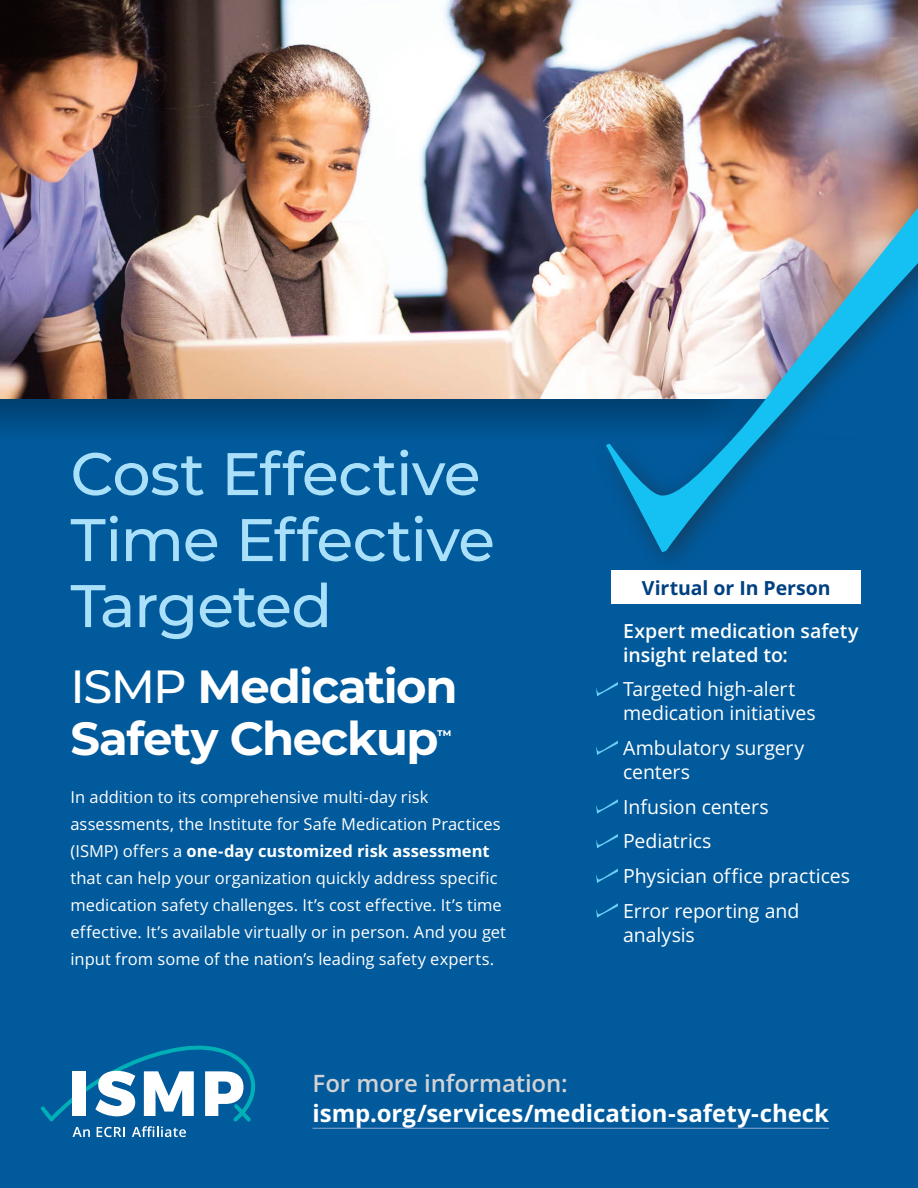
<style>
.page{position:relative;width:918px;height:1188px;background:#fff}
.page>*{position:absolute;margin:0;border:0;box-sizing:border-box;transform-origin:0 0}
.t1{font:500 60px/66px "Montserrat";letter-spacing:-.02em;color:#aae0f9}
.t2{font:700 46.5px/52.5px "Montserrat";letter-spacing:-.03em;color:#fff}
.t3{font:700 24px "Open Sans";letter-spacing:-.005em;color:#fff}
.t4{font:600 24px "Open Sans";letter-spacing:-.005em;color:#d1d2d4}
.t5{font:19.5px/34.7px "Open Sans";letter-spacing:-.005em;color:#fff}
.t6{font:600 19.5px/24px "Open Sans";letter-spacing:-.005em;color:#fff}
.t7{font:700 19.5px "Open Sans";letter-spacing:-.005em;color:#014081}
.t8{font:16.5px/27px "Open Sans";color:#fff}
.t9{font:700 13.95px "Montserrat";color:#fff}
.s1{font-weight:500}
.s2{font-weight:700}
</style>
<div class="page">
<img style="left:0;top:0;width:918px;height:400px">
<div style="left:0;top:400px;width:918px;height:788px;background:#015a9c"></div>
<svg style="left:41px;top:1045px;width:215px;height:92px"></svg>
<hr style="left:313px;top:1128px;width:516px;height:1px;background:#8ea7cf">
<div style="left:0;top:400px;width:916px;height:45px;background:linear-gradient(to bottom,#004070,#005ca0)"></div>
<div style="left:590px;top:173px;width:328px;height:405px;background:#231f20;opacity:.5"></div>
<img style="left:606px;top:187px;width:312px;height:365px">
<svg style="left:596px;top:682px;width:22px;height:14px"></svg>
<svg style="left:596px;top:741px;width:22px;height:14px"></svg>
<svg style="left:596px;top:799px;width:22px;height:15px"></svg>
<svg style="left:596px;top:834px;width:22px;height:14px"></svg>
<svg style="left:596px;top:869px;width:22px;height:14px"></svg>
<svg style="left:596px;top:903px;width:22px;height:15px"></svg>
<div style="left:611px;top:570px;width:250px;height:34px;background:#fff"></div>
<h1 class="t1" style="left:70px;top:441px;width:426px">Cost Effective<br>Time Effective<br>Targeted</h1>
<h2 class="t2" style="left:70px;top:660px;width:388px"><span class="s1">ISMP</span> Medication<br>Safety Checkup</h2>
<p class="t9" style="left:437px;top:727px;width:16px">™</p>
<p class="t8" style="left:70px;top:784px;width:437px">In addition to its comprehensive multi-day risk assessments, the Institute for Safe Medication Practices (ISMP) offers a <span class="s2">one-day customized risk assessment </span>that can help your organization quickly address specific medication safety challenges. It’s cost effective. It’s time effective. It’s available virtually or in person. And you get input from some of the nation’s leading safety experts.</p>
<p class="t7" style="left:642px;top:577px;width:190px">Virtual or In Person</p>
<p class="t6" style="left:623px;top:619px;width:237px">Expert medication safety insight related to:</p>
<p class="t5" style="left:623px;top:678px;width:194px;line-height:24px">Targeted high-alert medication initiatives</p>
<p class="t5" style="left:623px;top:736px;width:183px;line-height:24px">Ambulatory surgery centers</p>
<p class="t5" style="left:623px;top:790px;width:228px">Infusion centers<br>Pediatrics<br>Physician office practices<br>Error reporting and</p>
<p class="t5" style="left:623px;top:918px;width:73px">analysis</p>
<h3 class="t4" style="left:313px;top:1070px;width:257px">For more information:</h3>
<h3 class="t3" style="left:313px;top:1100px;width:518px">ismp.org/services/medication-safety-check</h3>
</div>
